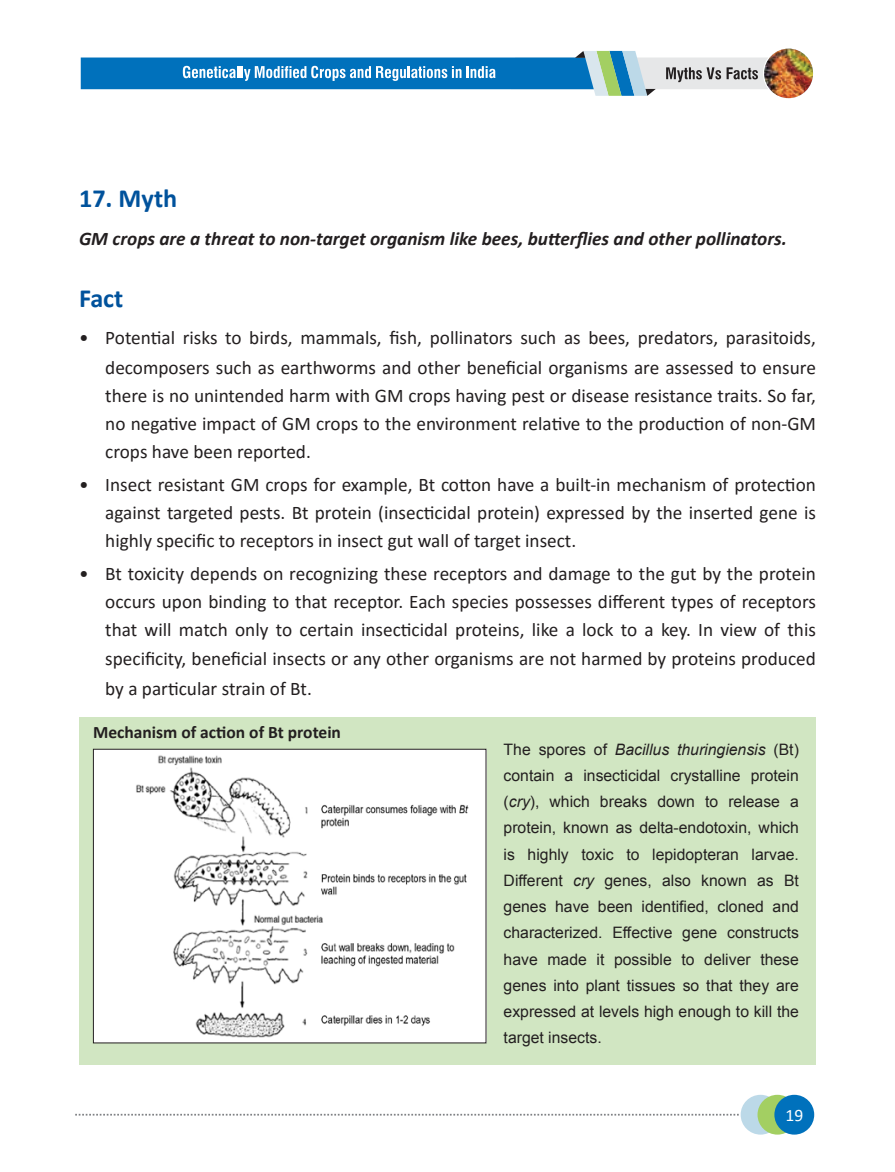
<style>
.page{position:relative;width:895px;height:1172px;background:#fff}
.page>*{position:absolute;margin:0;border:0;box-sizing:border-box;transform-origin:0 0}
.t1{font:700 26.25px "Calibri";color:#00529c}
.t2{font:19.25px/28px "Calibri";color:#231f20;text-align:justify}
.t3{font:italic 700 19.25px "Calibri";color:#231f20}
.t4{font:700 17.5px "Calibri";color:#231f20}
.t5{font:17.5px "Calibri";color:#fff}
.t6{font:15.75px/26.2px "Arial";color:#231f20;text-align:justify}
.s1{font-style:italic}
</style>
<div class="page">
<svg style="left:75px;top:1114px;width:664px;height:1px"></svg>
<div style="left:740px;top:1095px;width:40px;height:39px;background:#bcd9e8;border-radius:50%"></div>
<div style="left:757px;top:1095px;width:40px;height:39px;background:#a3cf62;border-radius:50%"></div>
<div style="left:774px;top:1095px;width:40px;height:39px;background:#0071bc;border-radius:50%"></div>
<svg style="left:81px;top:51px;width:687px;height:45px"></svg>
<svg style="left:763px;top:47px;width:51px;height:52px"></svg>
<img style="left:764px;top:49px;width:49px;height:49px;border-radius:25px">
<div style="left:79px;top:717px;width:736px;height:348px;background:#d1e6c2"></div>
<img style="left:95px;top:751px;width:389px;height:290px">
<div style="left:93px;top:749px;width:393px;height:294px;border:1px solid #231f20"></div>
<h1 class="t1" style="left:79px;top:182px;width:100px">17. Myth</h1>
<p class="t3" style="left:79px;top:225px;width:709px">GM crops are a threat to non-target organism like bees, butterflies and other pollinators.</p>
<h1 class="t1" style="left:79px;top:282px;width:46px">Fact</h1>
<p class="t2" style="left:79px;top:322px;width:738px;line-height:29.8px;text-align:right">• Potential risks to birds, mammals, fish, pollinators such as bees, predators, parasitoids, decomposers such as earthworms and other beneficial organisms are assessed to ensure</p>
<p class="t2" style="left:105px;top:381px;width:712px">there is no unintended harm with GM crops having pest or disease resistance traits. So far, no negative impact of GM crops to the environment relative to the production of non-GM crops have been reported.</p>
<p class="t2" style="left:105px;top:470px;width:712px;text-indent:-26px">• Insect resistant GM crops for example, Bt cotton have a built-in mechanism of protection against targeted pests. Bt protein (insecticidal protein) expressed by the inserted gene is highly specific to receptors in insect gut wall of target insect.</p>
<p class="t2" style="left:105px;top:559px;width:712px;text-indent:-26px">• Bt toxicity depends on recognizing these receptors and damage to the gut by the protein occurs upon binding to that receptor. Each species possesses different types of receptors that will match only to certain insecticidal proteins, like a lock to a key. In view of this</p>
<p class="t2" style="left:105px;top:643px;width:712px;line-height:29.8px">specificity, beneficial insects or any other organisms are not harmed by proteins produced by a particular strain of Bt.</p>
<p class="t4" style="left:93px;top:722px;width:249px">Mechanism of action of Bt protein</p>
<p class="t6" style="left:503px;top:736px;width:297px">The spores of <span class="s1">Bacillus thuringiensis</span> (Bt) contain a insecticidal crystalline protein (<span class="s1">cry</span>), which breaks down to release a protein, known as delta-endotoxin, which is highly toxic to lepidopteran larvae.<br>Different <span class="s1">cry</span> genes, also known as Bt genes have been identified, cloned and characterized. Effective gene constructs have made it possible to deliver these genes into plant tissues so that they are expressed at levels high enough to kill the target insects.</p>
<p class="t5" style="left:785px;top:1103px;width:19px">19</p>
</div>
